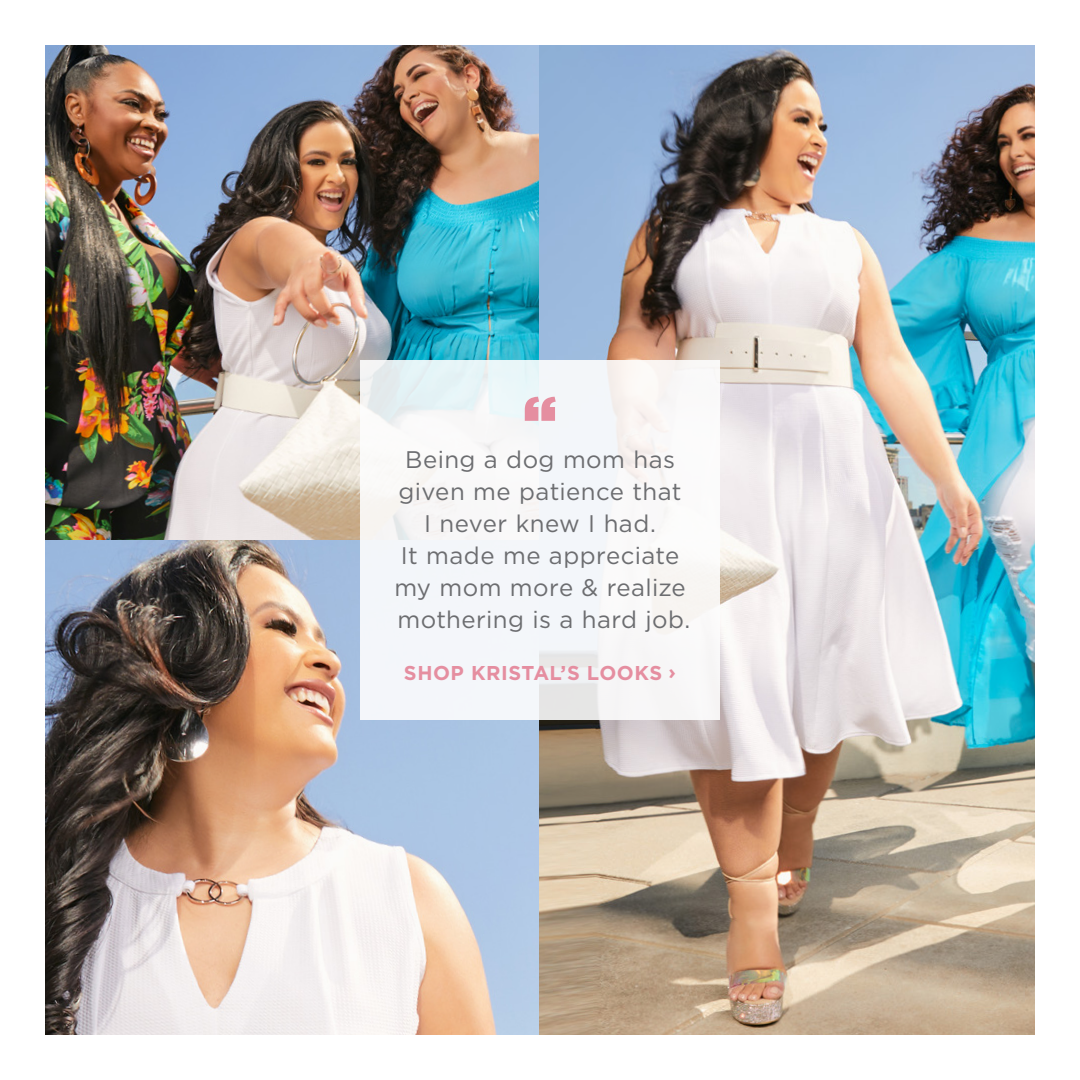
<style>
.page{position:relative;width:1080px;height:1080px;background:#fff}
.page>*{position:absolute;margin:0;border:0;box-sizing:border-box;transform-origin:0 0}
.t1{font:900 60px "Gotham";color:#e58ea0}
.t2{font:24px/32px "Gotham";letter-spacing:.02em;color:#6c6d70;text-align:center}
.t3{font:700 20px "Gotham";letter-spacing:.025em;color:#e58ea0}
</style>
<div class="page">
<img style="left:45px;top:45px;width:495px;height:495px">
<img style="left:45px;top:540px;width:495px;height:495px">
<img style="left:540px;top:45px;width:495px;height:990px">
<svg style="left:360px;top:360px;width:360px;height:360px;fill:#f4f6f9"></svg>
<p class="t1" style="left:523px;top:375px;width:35px">“</p>
<p class="t2" style="left:394px;top:443px;width:298px">Being a dog mom has given me patience that<br>I never knew I had.<br>It made me appreciate my mom more &amp; realize mothering is a hard job.</p>
<p class="t3" style="left:404px;top:660px;width:274px">SHOP KRISTAL’S LOOKS ›</p>
</div>
